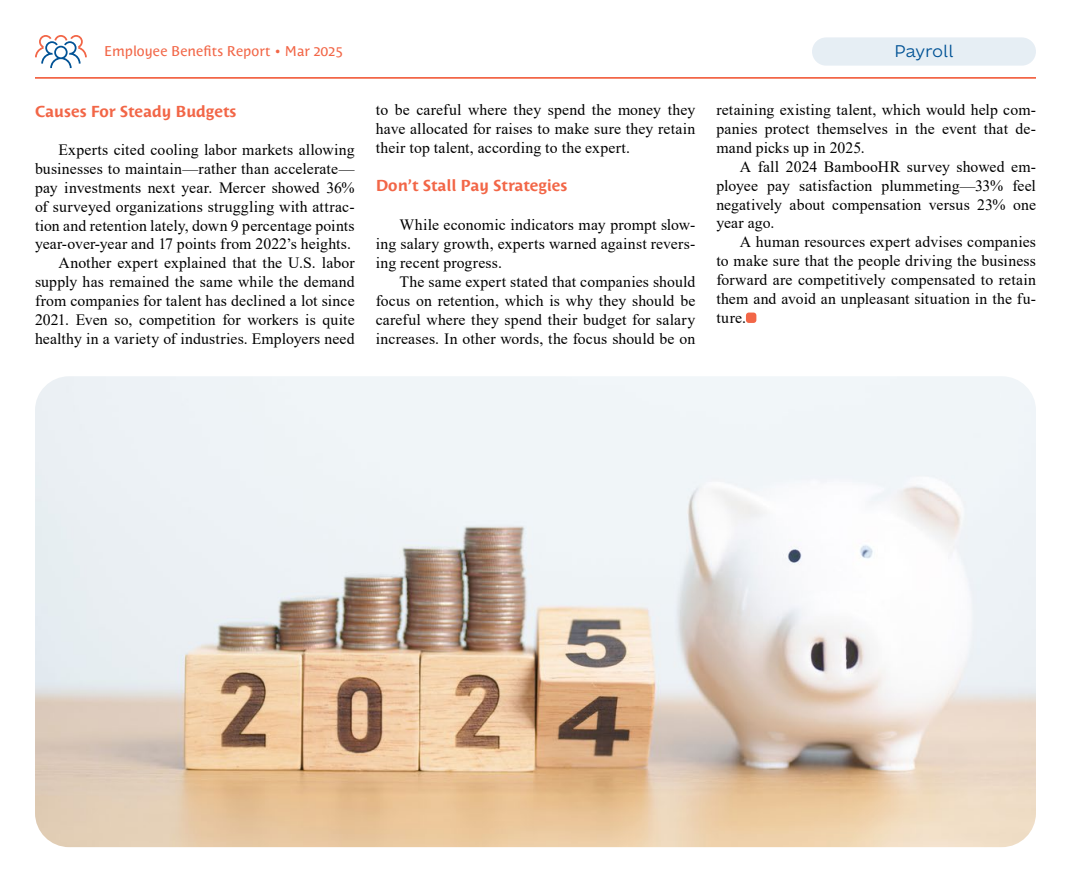
<style>
.page{position:relative;width:1071px;height:882px;background:#fff}
.page>*{position:absolute;margin:0;border:0;box-sizing:border-box;transform-origin:0 0}
.t1{font:15.75px/18.9px "Times New Roman";letter-spacing:.01em;color:#000;text-align:justify}
.t2{font:700 15.75px "Costa Std";color:#f26647}
.t3{font:15.75px "Ofelia Text";letter-spacing:-.005em;color:#005295}
.t4{font:14px "Costa Std";letter-spacing:.005em;color:#f26647}
</style>
<div class="page">
<img style="left:35px;top:376px;width:1001px;height:471px">
<svg style="left:35px;top:35px;width:52px;height:33px"></svg>
<hr style="left:35px;top:77px;width:1001px;height:2px;background:#f26647">
<div style="left:746px;top:313px;width:10px;height:10px;background:#f26647;border-radius:3px"></div>
<div style="left:812px;top:37px;width:224px;height:29px;background:#e6eef4;border-radius:14px"></div>
<p class="t4" style="left:104px;top:43px;width:240px">Employee Benefits Report • Mar 2025</p>
<p class="t3" style="left:894px;top:40px;width:61px">Payroll</p>
<p class="t2" style="left:35px;top:102px;width:203px">Causes For Steady Budgets</p>
<p class="t1" style="left:35px;top:140px;width:321px;text-align:right">Experts cited cooling labor markets allowing businesses to maintain—rather than accelerate— pay investments next year. Mercer showed 36% of surveyed organizations struggling with attrac&shy;tion and retention lately, down 9 percentage points year-over-year and 17 points from 2022’s heights.<br>Another expert explained that the U.S. labor supply has remained the same while the demand from companies for talent has declined a lot since 2021. Even so, competition for workers is quite healthy in a variety of industries. Employers need</p>
<p class="t1" style="left:376px;top:100px;width:321px">to be careful where they spend the money they have allocated for raises to make sure they retain their top talent, according to the expert.</p>
<p class="t2" style="left:376px;top:176px;width:193px">Don’t Stall Pay Strategies</p>
<p class="t1" style="left:376px;top:215px;width:321px;text-indent:24px">While economic indicators may prompt slow&shy;ing salary growth, experts warned against revers&shy;ing recent progress.</p>
<p class="t1" style="left:376px;top:272px;width:321px;text-indent:24px">The same expert stated that companies should focus on retention, which is why they should be careful where they spend their budget for salary increases. In other words, the focus should be on</p>
<p class="t1" style="left:716px;top:100px;width:321px">retaining existing talent, which would help com&shy;panies protect themselves in the event that de&shy;mand picks up in 2025.</p>
<p class="t1" style="left:716px;top:157px;width:321px;text-indent:24px">A fall 2024 BambooHR survey showed em&shy;ployee pay satisfaction plummeting—33% feel negatively about compensation versus 23% one year ago.</p>
<p class="t1" style="left:716px;top:232px;width:321px;text-indent:24px">A human resources expert advises companies to make sure that the people driving the business forward are competitively compensated to retain them and avoid an unpleasant situation in the fu&shy;ture.</p>
</div>
